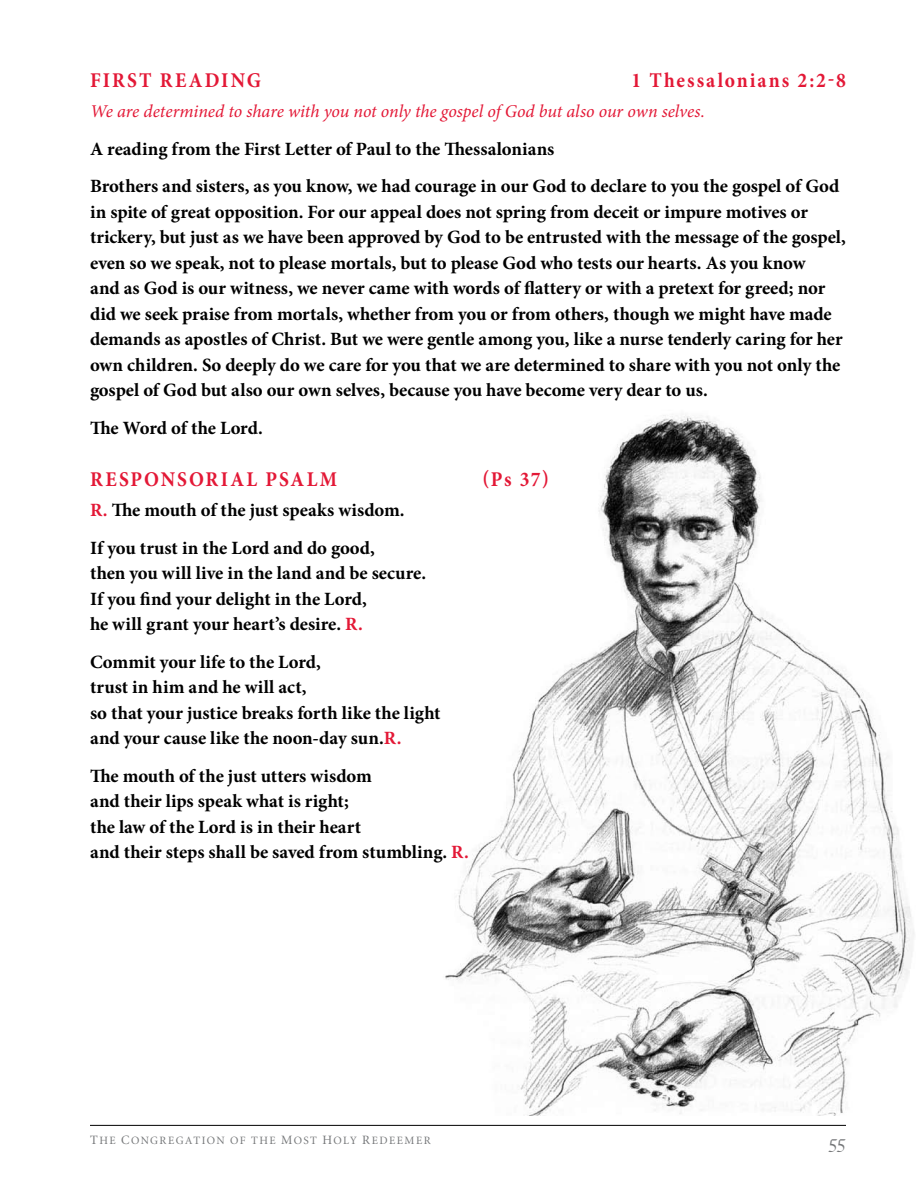
<style>
.page{position:relative;width:918px;height:1188px;background:#fff}
.page>*{position:absolute;margin:0;border:0;box-sizing:border-box;transform-origin:0 0}
.t1{font:700 21px "Minion Pro";letter-spacing:.105em;color:#e31836;scale:.93 1}
.t2{font:19.5px "Apple Chancery";color:#757779}
.t3{font:700 18.75px/25.5px "Minion Pro";letter-spacing:-.005em;color:#000}
.t4{font:italic 18px "Minion Pro";letter-spacing:-.005em;color:#e31836}
.t5{font:11.25px "Minion";letter-spacing:.13em;color:#757779}
.s1{color:#e31836}
.s2{font-size:12.75px}
</style>
<div class="page">
<hr style="left:90px;top:1125px;width:756px;height:1px;background:#000">
<img style="left:445px;top:415px;width:469px;height:701px">
<p class="t1" style="left:90px;top:66px;width:185px">FIRST READING</p>
<p class="t1" style="left:632px;top:66px;width:232px">1 Thessalonians 2:2-8</p>
<p class="t4" style="left:90px;top:99px;width:616px">We are determined to share with you not only the gospel of God but also our own selves.</p>
<p class="t3" style="left:90px;top:130px;width:751px;line-height:37.5px">A reading from the First Letter of Paul to the Thessalonians<br>Brothers and sisters, as you know, we had courage in our God to declare to you the gospel of God</p>
<p class="t3" style="left:90px;top:199px;width:757px">in spite of great opposition. For our appeal does not spring from deceit or impure motives or trickery, but just as we have been approved by God to be entrusted with the message of the gospel, even so we speak, not to please mortals, but to please God who tests our hearts. As you know<br>and as God is our witness, we never came with words of flattery or with a pretext for greed; nor did we seek praise from mortals, whether from you or from others, though we might have made demands as apostles of Christ. But we were gentle among you, like a nurse tenderly caring for her own children. So deeply do we care for you that we are determined to share with you not only the gospel of God but also our own selves, because you have become very dear to us.</p>
<p class="t3" style="left:90px;top:415px;width:174px">The Word of the Lord.</p>
<p class="t1" style="left:90px;top:465px;width:267px">RESPONSORIAL PSALM</p>
<p class="t1" style="left:482px;top:465px;width:73px">(Ps 37)</p>
<p class="t3" style="left:90px;top:491px;width:316px;line-height:37.5px"><span class="s1">R.</span> The mouth of the just speaks wisdom.<br>If you trust in the Lord and do good,</p>
<p class="t3" style="left:90px;top:560px;width:338px">then you will live in the land and be secure.<br>If you find your delight in the Lord,<br>he will grant your heart’s desire. <span class="s1">R.</span></p>
<p class="t3" style="left:90px;top:649px;width:352px">Commit your life to the Lord,<br>trust in him and he will act,<br>so that your justice breaks forth like the light and your cause like the noon-day sun.<span class="s1">R.</span></p>
<p class="t3" style="left:90px;top:763px;width:380px">The mouth of the just utters wisdom<br>and their lips speak what is right;<br>the law of the Lord is in their heart<br>and their steps shall be saved from stumbling. <span class="s1">R.</span></p>
<p class="t5" style="left:90px;top:1135px;width:342px"><span class="s2">T</span>HE <span class="s2">C</span>ONGREGATION OF THE <span class="s2">M</span>OST <span class="s2">H</span>OLY <span class="s2">R</span>EDEEMER</p>
<p class="t2" style="left:828px;top:1128px;width:10px">55</p>
</div>
